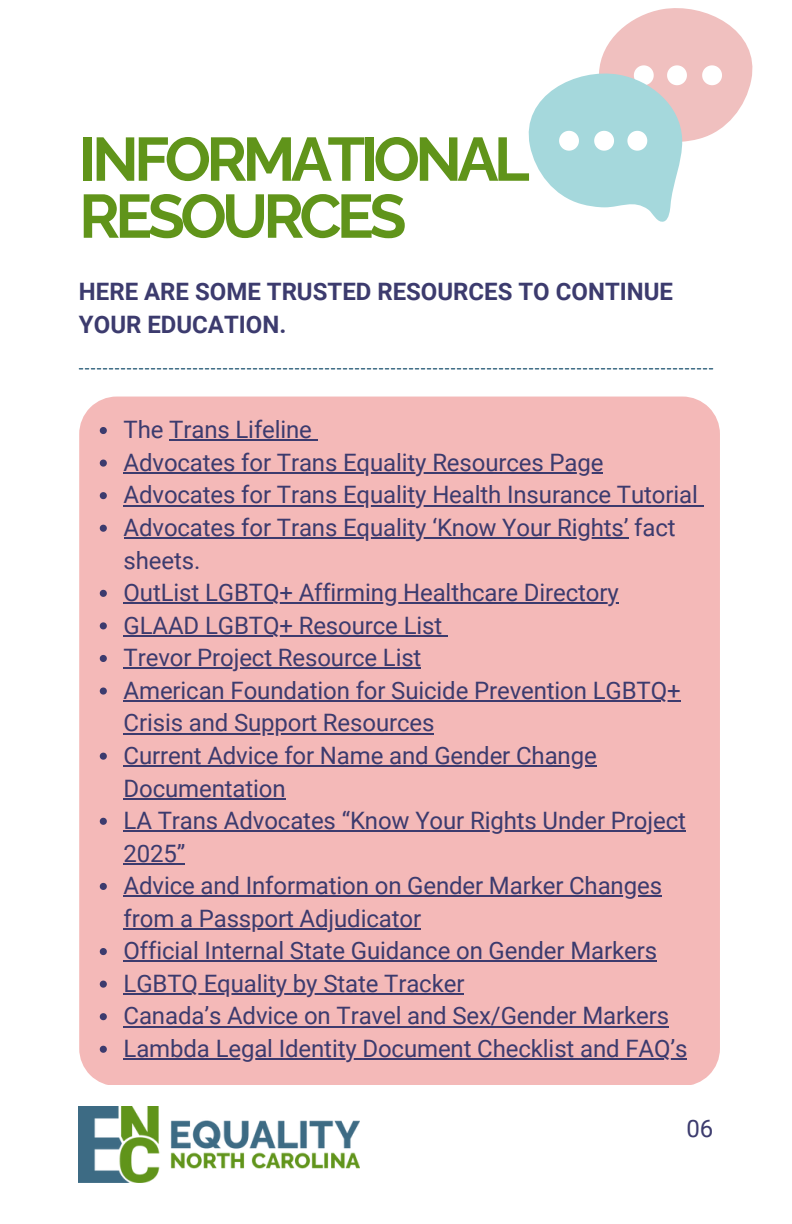
<style>
.page{position:relative;width:792px;height:1224px;background:#fff}
.page>*{position:absolute;margin:0;border:0;box-sizing:border-box;transform-origin:0 0}
.t1{font:700 61.2px/57px "Raleway";letter-spacing:-.075em;color:#60941a}
.t2{font:24px/32.6px "Roboto";letter-spacing:-.005em;color:#3c3b6e}
.t3{font:700 24px/32.6px "Roboto";color:#3c3b6e}
</style>
<div class="page">
<div style="left:79px;top:397px;width:641px;height:688px;background:#f4b9b8"></div>
<svg style="left:100px;top:427px;width:7px;height:7px"></svg>
<hr style="left:169px;top:440px;width:143px;height:1px;background:#3c3b6e">
<svg style="left:100px;top:460px;width:7px;height:7px"></svg>
<hr style="left:124px;top:472px;width:479px;height:2px;background:#3c3b6e">
<svg style="left:100px;top:492px;width:7px;height:7px"></svg>
<hr style="left:124px;top:505px;width:574px;height:1px;background:#3c3b6e">
<svg style="left:100px;top:525px;width:7px;height:7px"></svg>
<hr style="left:124px;top:537px;width:504px;height:2px;background:#3c3b6e">
<svg style="left:100px;top:590px;width:7px;height:7px"></svg>
<hr style="left:124px;top:603px;width:495px;height:1px;background:#3c3b6e">
<svg style="left:100px;top:622px;width:7px;height:7px"></svg>
<hr style="left:124px;top:635px;width:318px;height:2px;background:#3c3b6e">
<svg style="left:442px;top:635px;width:6px;height:2px"></svg>
<svg style="left:100px;top:655px;width:7px;height:7px"></svg>
<hr style="left:124px;top:668px;width:297px;height:1px;background:#3c3b6e">
<svg style="left:100px;top:688px;width:7px;height:7px"></svg>
<hr style="left:124px;top:700px;width:557px;height:2px;background:#3c3b6e">
<hr style="left:124px;top:733px;width:310px;height:1px;background:#3c3b6e">
<svg style="left:100px;top:753px;width:7px;height:7px"></svg>
<hr style="left:124px;top:765px;width:473px;height:2px;background:#3c3b6e">
<hr style="left:124px;top:798px;width:162px;height:1px;background:#3c3b6e">
<svg style="left:100px;top:818px;width:7px;height:7px"></svg>
<hr style="left:124px;top:831px;width:562px;height:1px;background:#3c3b6e">
<hr style="left:124px;top:863px;width:61px;height:1px;background:#3c3b6e">
<svg style="left:100px;top:883px;width:7px;height:7px"></svg>
<hr style="left:124px;top:896px;width:538px;height:1px;background:#3c3b6e">
<hr style="left:124px;top:928px;width:297px;height:2px;background:#3c3b6e">
<svg style="left:100px;top:948px;width:7px;height:7px"></svg>
<hr style="left:124px;top:961px;width:533px;height:1px;background:#3c3b6e">
<svg style="left:100px;top:981px;width:7px;height:7px"></svg>
<hr style="left:124px;top:993px;width:340px;height:2px;background:#3c3b6e">
<svg style="left:100px;top:1013px;width:7px;height:7px"></svg>
<hr style="left:124px;top:1026px;width:545px;height:1px;background:#3c3b6e">
<svg style="left:100px;top:1046px;width:7px;height:7px"></svg>
<hr style="left:124px;top:1058px;width:563px;height:2px;background:#3c3b6e">
<svg style="left:79px;top:368px;width:634px;height:2px"></svg>
<svg style="left:528px;top:8px;width:225px;height:214px"></svg>
<img style="left:79px;top:1106px;width:280px;height:77px">
<p class="t1" style="left:79px;top:131px;width:452px">INFORMATIONAL<br>RESOURCES</p>
<p class="t3" style="left:79px;top:276px;width:596px">HERE ARE SOME TRUSTED RESOURCES TO CONTINUE<br>YOUR EDUCATION.</p>
<p class="t2" style="left:124px;top:414px;width:190px">The Trans Lifeline</p>
<h1 class="t2" style="left:124px;top:446px;width:481px">Advocates for Trans Equality Resources Page</h1>
<p class="t2" style="left:124px;top:479px;width:576px">Advocates for Trans Equality Health Insurance Tutorial</p>
<p class="t2" style="left:124px;top:512px;width:554px">Advocates for Trans Equality ‘Know Your Rights’ fact sheets.</p>
<p class="t2" style="left:124px;top:577px;width:497px">OutList LGBTQ+ Affirming Healthcare Directory</p>
<p class="t2" style="left:124px;top:609px;width:320px">GLAAD LGBTQ+ Resource List</p>
<p class="t2" style="left:124px;top:642px;width:299px">Trevor Project Resource List</p>
<p class="t2" style="left:124px;top:674px;width:559px">American Foundation for Suicide Prevention LGBTQ+</p>
<p class="t2" style="left:124px;top:707px;width:475px">Crisis and Support Resources<br>Current Advice for Name and Gender Change</p>
<p class="t2" style="left:124px;top:772px;width:564px">Documentation<br>LA Trans Advocates “Know Your Rights Under Project</p>
<p class="t2" style="left:124px;top:837px;width:540px">2025”<br>Advice and Information on Gender Marker Changes</p>
<p class="t2" style="left:124px;top:902px;width:535px">from a Passport Adjudicator<br>Official Internal State Guidance on Gender Markers</p>
<p class="t2" style="left:124px;top:967px;width:342px">LGBTQ Equality by State Tracker</p>
<p class="t2" style="left:124px;top:1000px;width:547px">Canada’s Advice on Travel and Sex/Gender Markers</p>
<p class="t2" style="left:124px;top:1033px;width:565px">Lambda Legal Identity Document Checklist and FAQ’s</p>
<p class="t2" style="left:686px;top:1113px;width:28px">06</p>
</div>
